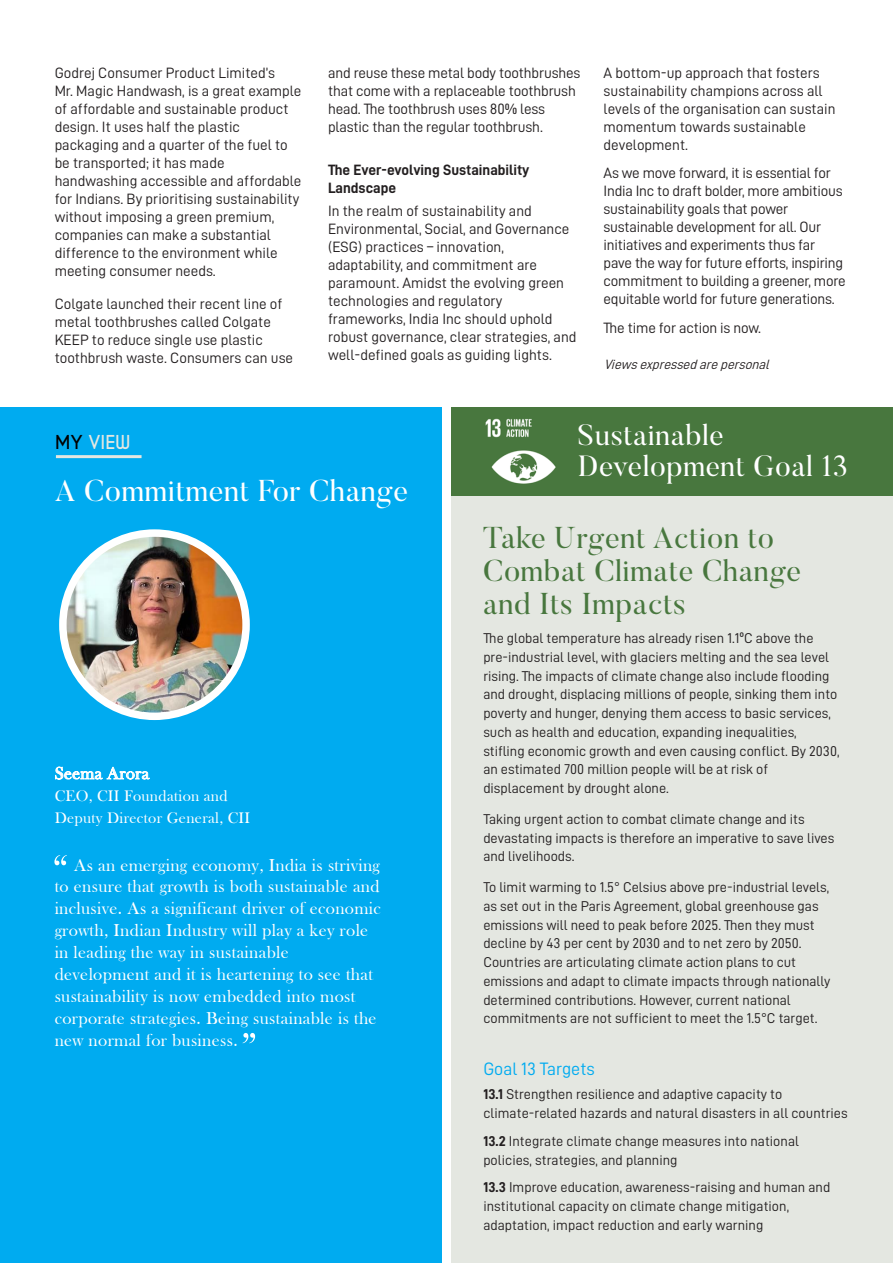
<style>
.page{position:relative;width:893px;height:1263px;background:#fff}
.page>*{position:absolute;margin:0;border:0;box-sizing:border-box;transform-origin:0 0}
.t1{font:30px/33px "Butler";letter-spacing:.02em;color:#48773e}
.t2{font:30px "Butler";letter-spacing:.02em;color:#fff}
.t3{font:29.1px/30.9px "Butler";letter-spacing:.02em;color:#fff}
.t4{font:18px "D DIN";color:#00abf0}
.t5{font:700 18px "Caviar Dreams";color:#e4e7e1}
.t6{font:17.7px/21.9px "Bask Old Face";letter-spacing:.02em;color:#fff}
.t7{font:17.4px "Bask Old Face";letter-spacing:.02em;color:#fff}
.t8{font:15.75px/21.9px "Bask Old Face";letter-spacing:.02em;color:#fff}
.t9{font:15px/18px "D DIN";color:#231f20}
.t10{font:15px/18.8px "D DIN Bold";color:#231f20}
.t11{font:14.25px/18.8px "D DIN";color:#231f20}
.t12{font:italic 13.5px "D DIN";color:#231f20}
.s1{color:#000}
.s2{font-family:"D DIN Bold"}
</style>
<div class="page">
<div style="left:0;top:407px;width:442px;height:856px;background:#00abf0"></div>
<svg style="left:59px;top:529px;width:191px;height:191px;background:#f3f8fa"></svg>
<img style="left:67px;top:537px;width:175px;height:175px;border-radius:88px">
<svg style="left:55px;top:767px;width:95px;height:12px"></svg>
<div style="left:451px;top:409px;width:442px;height:854px;background:#e4e7e1"></div>
<div style="left:451px;top:407px;width:442px;height:89px;background:#48773e"></div>
<img style="left:485px;top:418px;width:71px;height:66px">
<svg style="left:54px;top:855px;width:13px;height:10px"></svg>
<svg style="left:243px;top:1033px;width:12px;height:10px"></svg>
<hr style="left:56px;top:455px;width:86px;height:3px;background:#e4e7e1">
<p class="t9" style="left:55px;top:64px;width:248px">Godrej Consumer Product Limited’s<br>Mr. Magic Handwash, is a great example of affordable and sustainable product design. It uses half the plastic packaging and a quarter of the fuel to be transported; it has made handwashing accessible and affordable for Indians. By prioritising sustainability without imposing a green premium, companies can make a substantial difference to the environment while meeting consumer needs.</p>
<p class="t9" style="left:55px;top:295px;width:240px">Colgate launched their recent line of metal toothbrushes called Colgate KEEP to reduce single use plastic toothbrush waste. Consumers can use</p>
<p class="t9" style="left:328px;top:64px;width:254px">and reuse these metal body toothbrushes that come with a replaceable toothbrush head. The toothbrush uses 80% less plastic than the regular toothbrush.</p>
<p class="t10" style="left:328px;top:160px;width:203px">The Ever-evolving Sustainability<br>Landscape</p>
<p class="t9" style="left:328px;top:202px;width:250px">In the realm of sustainability and Environmental, Social, and Governance (ESG) practices – innovation, adaptability, and commitment are paramount. Amidst the evolving green technologies and regulatory frameworks, India Inc should uphold robust governance, clear strategies, and well-defined goals as guiding lights.</p>
<p class="t9" style="left:604px;top:64px;width:233px">A bottom-up approach that fosters sustainability champions across all levels of the organisation can sustain momentum towards sustainable development.</p>
<p class="t9" style="left:604px;top:164px;width:244px">As we move forward, it is essential for India Inc to draft bolder, more ambitious sustainability goals that power sustainable development for all. Our initiatives and experiments thus far pave the way for future efforts, inspiring commitment to building a greener, more equitable world for future generations.</p>
<p class="t9" style="left:604px;top:319px;width:159px">The time for action is now.</p>
<p class="t12" style="left:604px;top:357px;width:170px">Viewsexpressedarepersonal</p>
<p class="t5" style="left:55px;top:432px;width:77px"><span class="s1">MY</span> VIEW</p>
<h1 class="t2" style="left:55px;top:472px;width:355px">A Commitment For Change</h1>
<p class="t7" style="left:55px;top:764px;width:96px">Seema Arora</p>
<p class="t8" style="left:55px;top:785px;width:197px">CEO, CII Foundation and<br>Deputy Director General, CII</p>
<p class="t6" style="left:55px;top:854px;width:328px;text-indent:19px">As an emerging economy, India is striving to ensure that growth is both sustainable and inclusive. As a significant driver of economic growth, Indian Industry will play a key role in leading the way in sustainable development and it is heartening to see that sustainability is now embedded into most corporate strategies. Being sustainable is the new normal for business.</p>
<h2 class="t3" style="left:578px;top:419px;width:271px">Sustainable<br>Development Goal 13</h2>
<h1 class="t1" style="left:483px;top:521px;width:319px">Take Urgent Action to<br>Combat Climate Change and Its Impacts</h1>
<p class="t11" style="left:483px;top:628px;width:358px">The global temperature has already risen 1.1ºC above the pre-industrial level, with glaciers melting and the sea level rising. The impacts of climate change also include flooding and drought, displacing millions of people, sinking them into poverty and hunger, denying them access to basic services, such as health and education, expanding inequalities, stifling economic growth and even causing conflict. By 2030, an estimated 700 million people will be at risk of displacement by drought alone.</p>
<p class="t11" style="left:483px;top:809px;width:353px">Taking urgent action to combat climate change and its devastating impacts is therefore an imperative to save lives and livelihoods.</p>
<p class="t11" style="left:483px;top:878px;width:349px">To limit warming to 1.5° Celsius above pre-industrial levels, as set out in the Paris Agreement, global greenhouse gas emissions will need to peak before 2025. Then they must decline by 43 per cent by 2030 and to net zero by 2050.<br>Countries are articulating climate action plans to cut emissions and adapt to climate impacts through nationally determined contributions. However, current national commitments are not sufficient to meet the 1.5°C target.</p>
<p class="t4" style="left:483px;top:1059px;width:113px">Goal 13 Targets</p>
<p class="t11" style="left:483px;top:1085px;width:366px"><span class="s2">13.1</span> Strengthen resilience and adaptive capacity to climate-related hazards and natural disasters in all countries</p>
<p class="t11" style="left:483px;top:1131px;width:317px"><span class="s2">13.2</span> Integrate climate change measures into national policies, strategies, and planning</p>
<p class="t11" style="left:483px;top:1178px;width:348px"><span class="s2">13.3</span> Improve education, awareness-raising and human and institutional capacity on climate change mitigation, adaptation, impact reduction and early warning</p>
</div>
